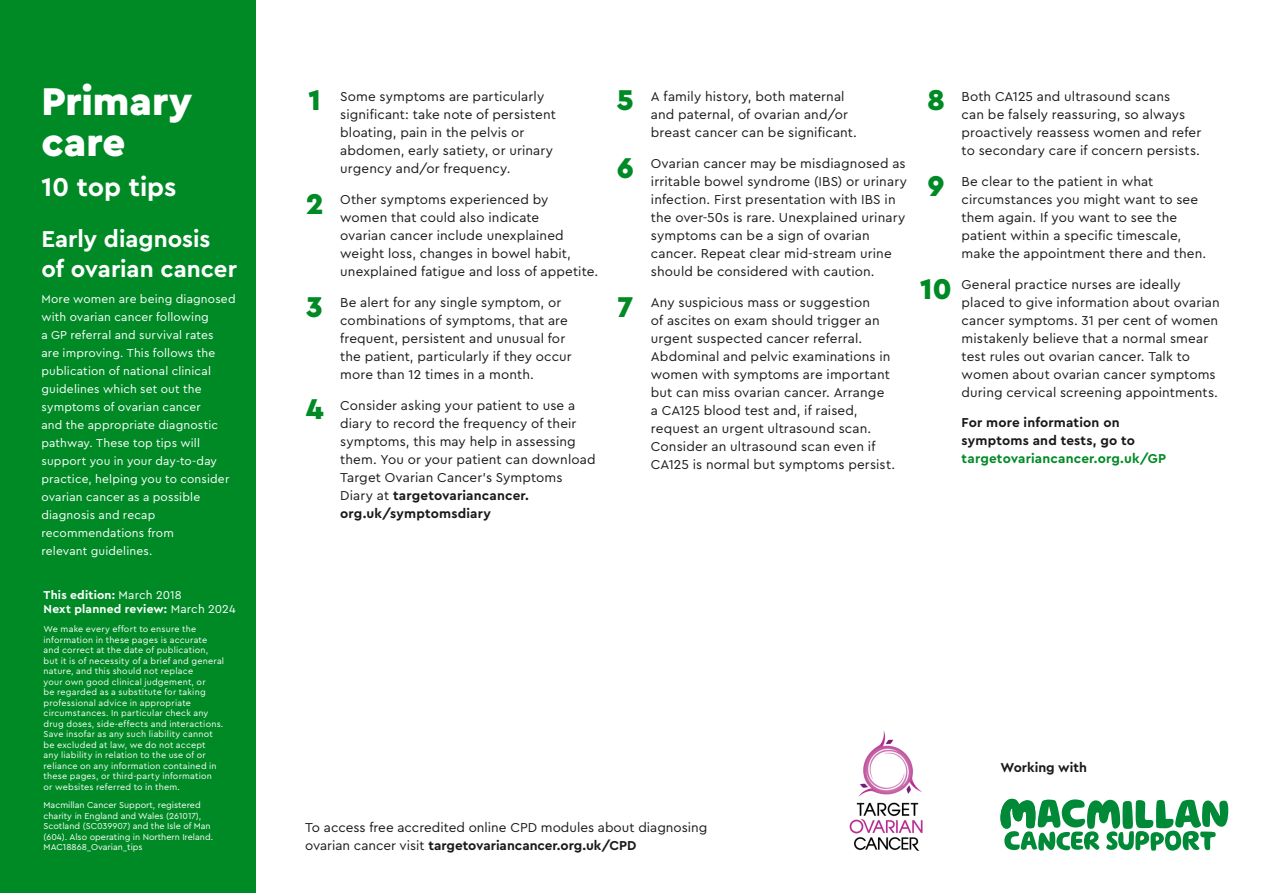
<style>
.page{position:relative;width:1263px;height:893px;background:#fff}
.page>*{position:absolute;margin:0;border:0;box-sizing:border-box;transform-origin:0 0}
.t1{font:900 40.5px/40.5px "Cera Pro Macmillan";color:#fff}
.t2{font:900 30px "Cera Pro Macmillan";color:#008a26}
.t3{font:700 27px "Cera Pro Macmillan";letter-spacing:-.005em;color:#fff}
.t4{font:700 24px/30px "Cera Pro Macmillan";color:#fff}
.t5{font:13.5px/18px "Cera Pro Macmillan";letter-spacing:.01em;color:#1a1a18}
.t6{font:700 13.5px/18px "Cera Pro Macmillan";letter-spacing:.01em;color:#1a1a18}
.t7{font:700 13.5px "Cera Pro Macmillan";letter-spacing:.015em;color:#008a26}
.t8{font:12px/18px "Cera Pro Macmillan";letter-spacing:.015em;color:#fff}
.t9{font:700 12px/14.4px "Cera Pro Macmillan";letter-spacing:.015em;color:#fff}
.t10{font:9px/10.5px "Cera Pro Macmillan";letter-spacing:.02em;color:#fff}
.t11{font:9px/10.5px "Cera Pro Macmillan";color:#fff}
.s1{font-weight:400}
.s2{font-weight:700}
</style>
<div class="page">
<div style="left:0;top:0;width:255px;height:893px;background:#008a26"></div>
<img style="left:849px;top:731px;width:74px;height:120px">
<svg style="left:1000px;top:799px;width:228px;height:52px"></svg>
<h1 class="t1" style="left:41px;top:77px;width:152px">Primary care</h1>
<h3 class="t3" style="left:41px;top:166px;width:136px">10 top tips</h3>
<h3 class="t4" style="left:41px;top:221px;width:197px">Early diagnosis of ovarian cancer</h3>
<p class="t8" style="left:41px;top:289px;width:196px">More women are being diagnosed with ovarian cancer following<br>a GP referral and survival rates<br>are improving. This follows the publication of national clinical guidelines which set out the symptoms of ovarian cancer<br>and the appropriate diagnostic pathway. These top tips will support you in your day-to-day practice, helping you to consider ovarian cancer as a possible diagnosis and recap recommendations from<br>relevant guidelines.</p>
<p class="t9" style="left:44px;top:586px;width:194px">This edition: <span class="s1">March 2018<br></span>Next planned review: <span class="s1">March 2024</span></p>
<p class="t10" style="left:44px;top:623px;width:182px">We make every effort to ensure the information in these pages is accurate and correct at the date of publication, but it is of necessity of a brief and general nature, and this should not replace<br>your own good clinical judgement, or<br>be regarded as a substitute for taking professional advice in appropriate circumstances. In particular check any drug doses, side-effects and interactions.<br>Save insofar as any such liability cannot be excluded at law, we do not accept<br>any liability in relation to the use of or reliance on any information contained in these pages, or third-party information<br>or websites referred to in them.</p>
<p class="t11" style="left:44px;top:799px;width:171px">Macmillan Cancer Support, registered charity in England and Wales (261017), Scotland (SC039907) and the Isle of Man (604). Also operating in Northern Ireland.<br>MAC18868_Ovarian_tips</p>
<h2 class="t2" style="left:308px;top:76px;width:14px">1</h2>
<h2 class="t2" style="left:617px;top:76px;width:19px">5</h2>
<p class="t5" style="left:340px;top:87px;width:217px">Some symptoms are particularly significant: take note of persistent bloating, pain in the pelvis or abdomen, early satiety, or urinary urgency and/or frequency.</p>
<p class="t5" style="left:340px;top:189px;width:260px">Other symptoms experienced by women that could also indicate<br>ovarian cancer include unexplained weight loss, changes in bowel habit, unexplained fatigue and loss of appetite.</p>
<p class="t5" style="left:340px;top:292px;width:233px">Be alert for any single symptom, or combinations of symptoms, that are frequent, persistent and unusual for the patient, particularly if they occur more than 12 times in a month.</p>
<p class="t5" style="left:340px;top:395px;width:257px">Consider asking your patient to use a diary to record the frequency of their symptoms, this may help in assessing them. You or your patient can download Target Ovarian Cancer’s Symptoms Diary at <span class="s2">targetovariancancer. org.uk/symptomsdiary</span></p>
<h2 class="t2" style="left:617px;top:143px;width:19px">6</h2>
<h2 class="t2" style="left:306px;top:179px;width:19px">2</h2>
<h2 class="t2" style="left:306px;top:282px;width:18px">3</h2>
<h2 class="t2" style="left:617px;top:283px;width:18px">7</h2>
<h2 class="t2" style="left:306px;top:385px;width:19px">4</h2>
<p class="t5" style="left:651px;top:87px;width:208px">A family history, both maternal and paternal, of ovarian and/or breast cancer can be significant.</p>
<p class="t5" style="left:651px;top:153px;width:258px">Ovarian cancer may be misdiagnosed as irritable bowel syndrome (IBS) or urinary infection. First presentation with IBS in the over-50s is rare. Unexplained urinary symptoms can be a sign of ovarian cancer. Repeat clear mid-stream urine should be considered with caution.</p>
<p class="t5" style="left:651px;top:292px;width:246px">Any suspicious mass or suggestion<br>of ascites on exam should trigger an urgent suspected cancer referral.<br>Abdominal and pelvic examinations in women with symptoms are important but can miss ovarian cancer. Arrange<br>a CA125 blood test and, if raised, request an urgent ultrasound scan.<br>Consider an ultrasound scan even if CA125 is normal but symptoms persist.</p>
<h2 class="t2" style="left:927px;top:76px;width:19px">8</h2>
<h2 class="t2" style="left:927px;top:161px;width:19px">9</h2>
<h2 class="t2" style="left:920px;top:264px;width:33px">10</h2>
<p class="t5" style="left:962px;top:87px;width:241px">Both CA125 and ultrasound scans<br>can be falsely reassuring, so always proactively reassess women and refer to secondary care if concern persists.</p>
<p class="t5" style="left:962px;top:171px;width:246px">Be clear to the patient in what circumstances you might want to see them again. If you want to see the patient within a specific timescale, make the appointment there and then.</p>
<p class="t5" style="left:962px;top:274px;width:260px">General practice nurses are ideally placed to give information about ovarian cancer symptoms. 31 per cent of women mistakenly believe that a normal smear test rules out ovarian cancer. Talk to women about ovarian cancer symptoms during cervical screening appointments.</p>
<p class="t6" style="left:962px;top:413px;width:175px">For more information on symptoms and tests, go to</p>
<p class="t7" style="left:962px;top:448px;width:206px">targetovariancancer.org.uk/GP</p>
<p class="t5" style="left:305px;top:818px;width:404px">To access free accredited online CPD modules about diagnosing ovarian cancer visit <span class="s2">targetovariancancer.org.uk/CPD</span></p>
<p class="t6" style="left:1000px;top:757px;width:88px">Working with</p>
</div>
